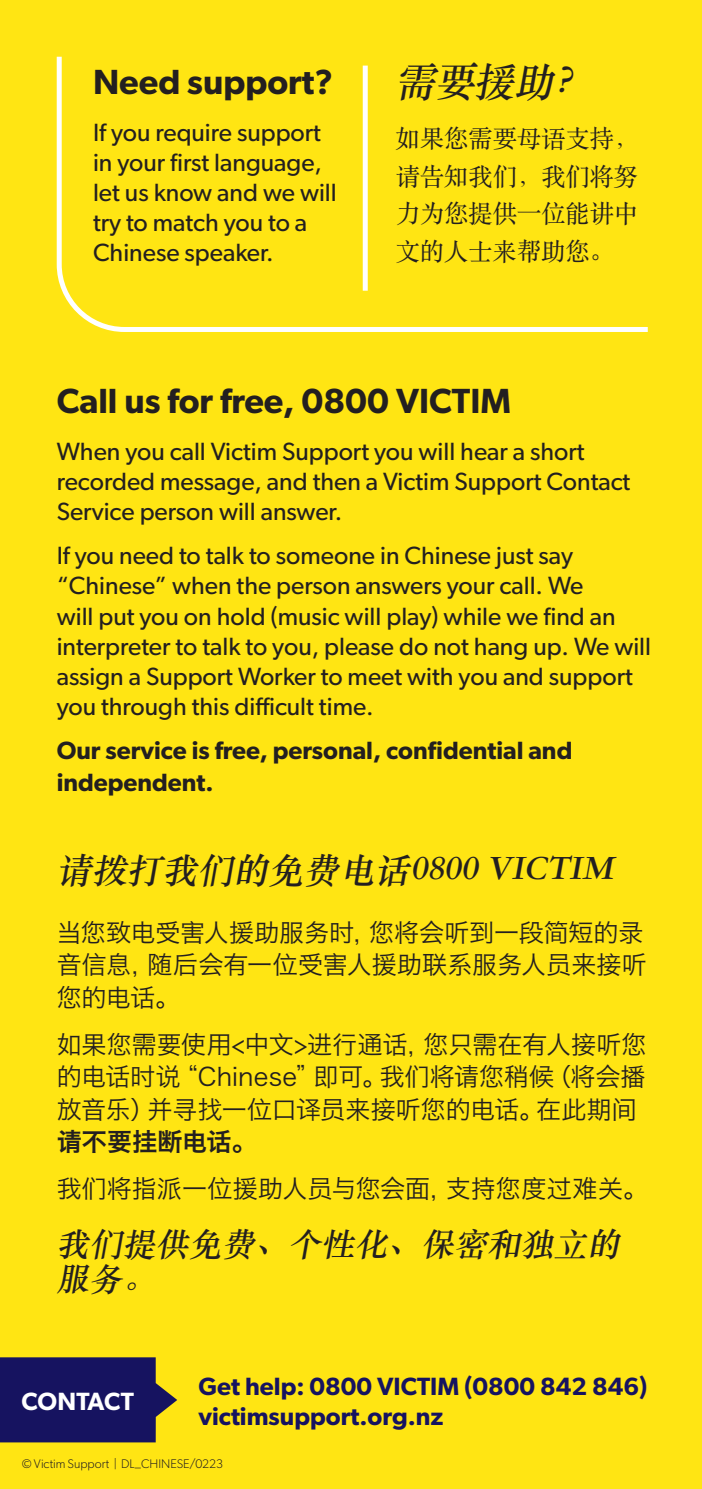
<style>
.page{position:relative;width:702px;height:1489px;background:#fff}
.page>*{position:absolute;margin:0;border:0;box-sizing:border-box;transform-origin:0 0}
.t1{font:italic 40px "ST Songti SC Bold";color:#231f20}
.t2{font:600 35px "Gibson";color:#231f20}
.t3{font:italic 35px "ST Songti SC Bold";color:#231f20}
.t4{font:italic 32.5px/35px "ST Songti SC Bold";color:#231f20}
.t5{font:25px/30px "Gibson";color:#231f20}
.t6{font:25px/32.5px "Hiragino Sans GB W3";color:#231f20;text-align:justify}
.t7{font:600 25px/32.5px "Gibson";color:#231f20}
.t8{font:600 25px/30.8px "Gibson";color:#161360}
.t9{font:25px/37.5px "ST Songti SC Regular";letter-spacing:-.01em;color:#231f20;text-align:justify}
.t10{font:25px "Hiragino Sans GB W6";letter-spacing:.005em;color:#231f20}
.t11{font:600 25px "Gibson";color:#fff}
.t12{font:300 12.5px "Gibson";color:#231f20}
</style>
<div class="page">
<div style="left:0;top:0;width:702px;height:1488px;background:#ffe513"></div>
<svg style="left:0;top:1357px;width:177px;height:85px"></svg>
<svg style="left:56px;top:56px;width:592px;height:276px"></svg>
<div style="left:363px;top:66px;width:5px;height:225px;background:#fff"></div>
<h2 class="t2" style="left:93px;top:61px;width:241px">Need support?</h2>
<p class="t5" style="left:93px;top:117px;width:245px">If you require support in your first language, let us know and we will try to match you to a<br>Chinese speaker.</p>
<h1 class="t1" style="left:395px;top:57px;width:209px">需要援助？</h1>
<p class="t9" style="left:395px;top:119px;width:244px">如果您需要母语支持，请告知我们，我们将努力为您提供一位能讲中文的人士来帮助您。</p>
<h2 class="t2" style="left:57px;top:380px;width:456px">Call us for free, 0800 VICTIM</h2>
<p class="t5" style="left:57px;top:436px;width:575px">When you call Victim Support you will hear a short recorded message, and then a Victim Support Contact<br>Service person will answer.</p>
<p class="t5" style="left:57px;top:540px;width:596px">If you need to talk to someone in Chinese just say “Chinese” when the person answers your call. We<br>will put you on hold (music will play) while we find an interpreter to talk to you, please do not hang up. We will assign a Support Worker to meet with you and support you through this difficult time.</p>
<p class="t7" style="left:57px;top:733px;width:517px">Our service is free, personal, confidential and independent.</p>
<h2 class="t3" style="left:57px;top:848px;width:565px">请拨打我们的免费电话0800 VICTIM</h2>
<p class="t6" style="left:57px;top:915px;width:591px">当您致电受害人援助服务时，您将会听到一段简短的录音信息，随后会有一位受害人援助联系服务人员来接听您的电话。</p>
<p class="t6" style="left:57px;top:1027px;width:591px">如果您需要使用&lt;中文&gt;进行通话，您只需在有人接听您的电话时说“Chinese”即可。我们将请您稍候（将会播放音乐）并寻找一位口译员来接听您的电话。在此期间</p>
<p class="t10" style="left:57px;top:1125px;width:201px">请不要挂断电话。</p>
<p class="t6" style="left:57px;top:1171px;width:592px">我们将指派一位援助人员与您会面，支持您度过难关。</p>
<h3 class="t4" style="left:57px;top:1226px;width:572px">我们提供免费、个性化、保密和独立的服务。</h3>
<p class="t11" style="left:21px;top:1386px;width:114px">CONTACT</p>
<p class="t8" style="left:198px;top:1369px;width:450px">Get help: 0800 VICTIM (0800 842 846) victimsupport.org.nz</p>
<p class="t12" style="left:22px;top:1456px;width:202px">© Victim Support | DL_CHINESE/0223</p>
</div>
